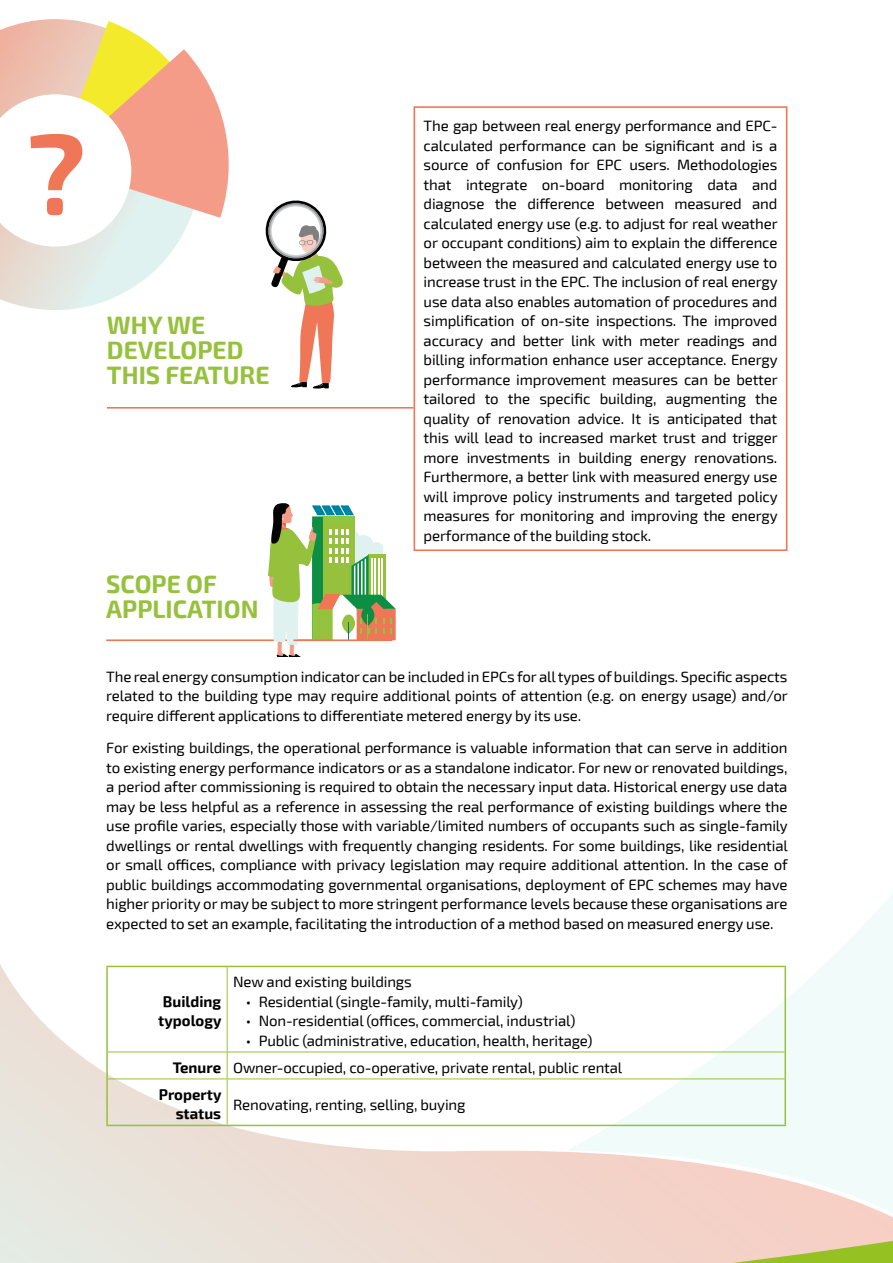
<style>
.page{position:relative;width:893px;height:1263px;background:#fff}
.page>*{position:absolute;margin:0;border:0;box-sizing:border-box;transform-origin:0 0}
.TITEL{font:700 114px "Exo 2";color:#f07658}
.TITEL-2{font:700 24.6px/25.3px "Exo 2";color:#96c13d}
.BROOD{font:15px/19.5px "Exo 2";letter-spacing:-.01em;color:#000;text-align:justify}
.FIGUREN_titel{font:700 15px/19.5px "Exo 2";color:#000;text-align:center}
</style>
<div class="page">
<svg style="left:106px;top:930px;width:787px;height:333px"></svg>
<div style="left:0;top:1087px;width:234px;height:176px;background:#e8e4dc"></div>
<img style="left:232px;top:1127px;width:178px;height:136px">
<img style="left:409px;top:1151px;width:389px;height:32px">
<img style="left:91px;top:1063px;width:41px;height:25px">
<img style="left:0;top:994px;width:46px;height:31px">
<img style="left:0;top:964px;width:19px;height:30px">
<svg style="left:628px;top:1166px;width:265px;height:97px;background:#eed6c3"></svg>
<svg style="left:0;top:19px;width:175px;height:291px"></svg>
<svg style="left:0;top:21px;width:229px;height:226px"></svg>
<hr style="left:106px;top:639px;width:269px;height:2px;background:#f07658">
<hr style="left:107px;top:407px;width:307px;height:2px;background:#f07658">
<svg style="left:265px;top:200px;width:78px;height:189px"></svg>
<div style="left:414px;top:106px;width:373px;height:445px;border:2px solid #f07658"></div>
<hr style="left:227px;top:967px;width:1px;height:84px;background:#96c13d">
<hr style="left:108px;top:1051px;width:119px;height:1px;background:#96c13d">
<hr style="left:227px;top:1051px;width:557px;height:1px;background:#96c13d">
<svg style="left:227px;top:1052px;width:1px;height:26px"></svg>
<hr style="left:108px;top:1078px;width:119px;height:1px;background:#96c13d">
<hr style="left:227px;top:1078px;width:557px;height:1px;background:#96c13d">
<hr style="left:227px;top:1079px;width:1px;height:46px;background:#96c13d">
<hr style="left:106px;top:967px;width:2px;height:85px;background:#96c13d">
<hr style="left:106px;top:966px;width:121px;height:1px;background:#96c13d">
<hr style="left:227px;top:966px;width:559px;height:1px;background:#96c13d">
<hr style="left:784px;top:967px;width:2px;height:85px;background:#96c13d">
<hr style="left:106px;top:1052px;width:2px;height:27px;background:#96c13d">
<hr style="left:784px;top:1052px;width:2px;height:27px;background:#96c13d">
<hr style="left:106px;top:1079px;width:2px;height:46px;background:#96c13d">
<hr style="left:784px;top:1079px;width:2px;height:46px;background:#96c13d">
<hr style="left:106px;top:1125px;width:121px;height:1px;background:#96c13d">
<hr style="left:227px;top:1125px;width:559px;height:1px;background:#96c13d">
<svg style="left:268px;top:503px;width:128px;height:154px"></svg>
<hr style="left:293px;top:639px;width:99px;height:2px;background:#f07658">
<p class="TITEL" style="left:27px;top:90px;width:60px">?</p>
<p class="TITEL-2" style="left:107px;top:311px;width:164px">WHY WE<br>DEVELOPED<br>THIS FEATURE</p>
<p class="TITEL-2" style="left:106px;top:570px;width:154px">SCOPE OF<br>APPLICATION</p>
<p class="BROOD" style="left:424px;top:116px;width:356px">The gap between real energy performance and EPC&shy;calculated performance can be significant and is a source of confusion for EPC users. Methodologies that integrate on-board monitoring data and diagnose the difference between measured and calculated energy use (e.g. to adjust for real weather or occupant conditions) aim to explain the difference between the measured and calculated energy use to increase trust in the EPC. The inclusion of real energy use data also enables automation of procedures and simplification of on-site inspections. The improved accuracy and better link with meter readings and billing information enhance user acceptance. Energy performance improvement measures can be better tailored to the specific building, augmenting the quality of renovation advice. It is anticipated that this will lead to increased market trust and trigger more investments in building energy renovations.<br>Furthermore, a better link with measured energy use will improve policy instruments and targeted policy measures for monitoring and improving the energy performance of the building stock.</p>
<p class="BROOD" style="left:106px;top:666px;width:683px">The real energy consumption indicator can be included in EPCs for all types of buildings. Specific aspects related to the building type may require additional points of attention (e.g. on energy usage) and/or require different applications to differentiate metered energy by its use.</p>
<p class="BROOD" style="left:106px;top:737px;width:683px">For existing buildings, the operational performance is valuable information that can serve in addition to existing energy performance indicators or as a standalone indicator. For new or renovated buildings, a period after commissioning is required to obtain the necessary input data. Historical energy use data may be less helpful as a reference in assessing the real performance of existing buildings where the use profile varies, especially those with variable/limited numbers of occupants such as single-family dwellings or rental dwellings with frequently changing residents. For some buildings, like residential or small offices, compliance with privacy legislation may require additional attention. In the case of public buildings accommodating governmental organisations, deployment of EPC schemes may have higher priority or may be subject to more stringent performance levels because these organisations are expected to set an example, facilitating the introduction of a method based on measured energy use.</p>
<p class="FIGUREN_titel" style="left:158px;top:991px;width:65px">Building typology</p>
<p class="BROOD" style="left:233px;top:972px;width:180px">New and existing buildings</p>
<p class="BROOD" style="left:246px;top:991px;width:278px">• Residential (single-family, multi-family)</p>
<p class="BROOD" style="left:246px;top:1011px;width:331px">• Non-residential (offices, commercial, industrial)</p>
<p class="BROOD" style="left:246px;top:1030px;width:348px">• Public (administrative, education, health, heritage)</p>
<p class="FIGUREN_titel" style="left:173px;top:1057px;width:50px">Tenure</p>
<p class="BROOD" style="left:233px;top:1057px;width:391px">Owner-occupied, co-operative, private rental, public rental</p>
<p class="FIGUREN_titel" style="left:159px;top:1084px;width:64px;text-align:right">Property status</p>
<p class="BROOD" style="left:233px;top:1094px;width:234px">Renovating, renting, selling, buying</p>
</div>
